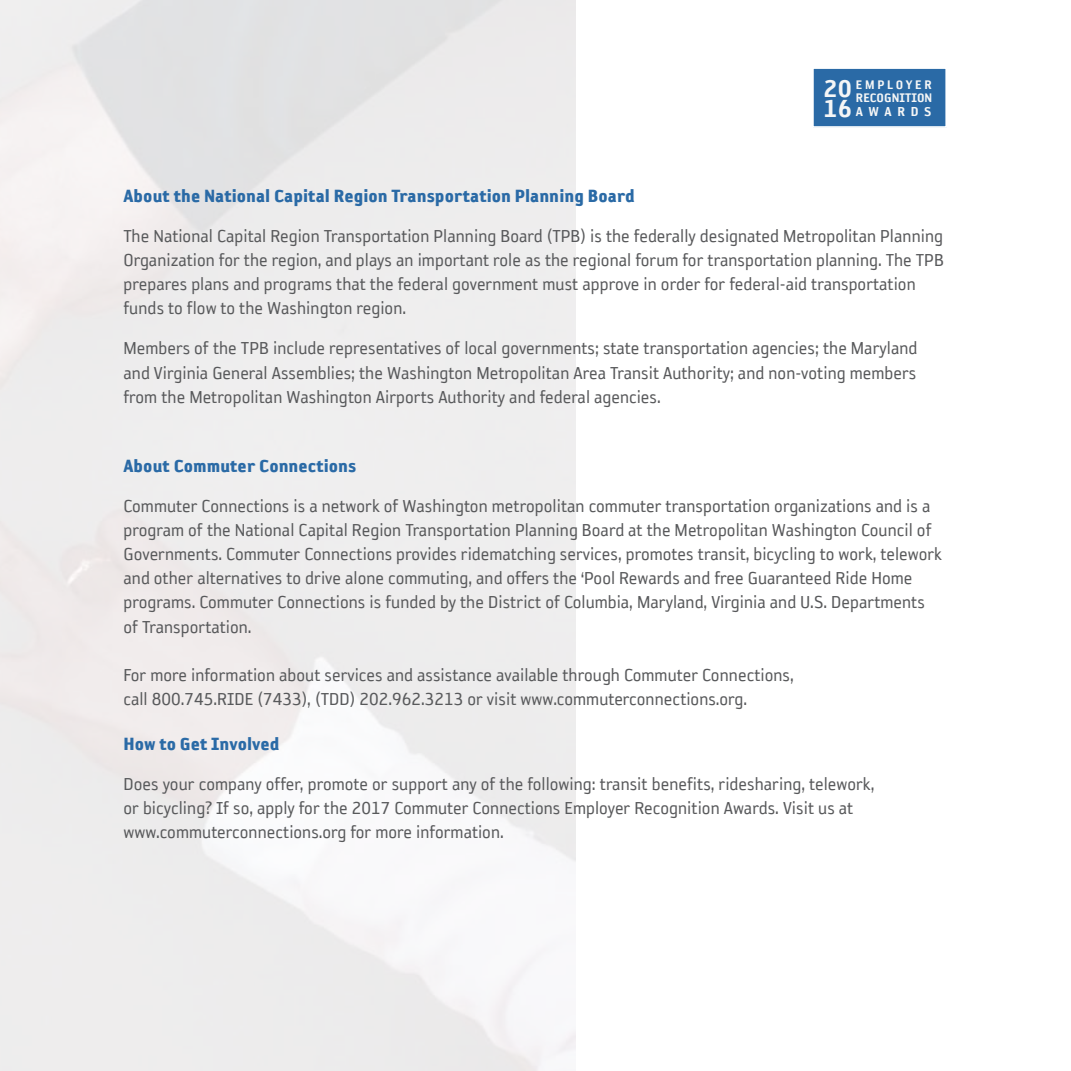
<style>
.page{position:relative;width:1071px;height:1071px;background:#fff}
.page>*{position:absolute;margin:0;border:0;box-sizing:border-box;transform-origin:0 0}
.t1{font:28.18px/19.9px "Reykjavik One C Gauge";color:#f5f6f6}
.t2{font:20.12px/24.2px "Reykjavik One A Gauge";color:#58595b}
.t3{font:20.12px "Reykjavik One D Gauge";color:#2a6aa6}
.t4{font:14.88px "Reykjavik One C Gauge";letter-spacing:.375em;color:#f5f6f6}
.t5{font:14.17px/13.5px "Reykjavik One C Gauge";letter-spacing:.01em;color:#f5f6f6}
</style>
<div class="page">
<div style="left:0;top:0;width:1071px;height:1071px;background:linear-gradient(to right,#e9e7e8,#fff)"></div>
<div style="left:813px;top:68px;width:133px;height:59px;background:#2a6aa6"></div>
<div style="left:812px;top:67px;width:135px;height:61px;border:2px solid #fff"></div>
<h1 class="t1" style="left:823px;top:78px;width:30px">20<br>16</h1>
<p class="t5" style="left:856px;top:78px;width:78px">EMPLOYER<br>RECOGNITION</p>
<p class="t4" style="left:856px;top:104px;width:77px">AWARDS</p>
<p class="t3" style="left:123px;top:185px;width:513px">About the National Capital Region Transportation Planning Board</p>
<p class="t2" style="left:123px;top:224px;width:822px">The National Capital Region Transportation Planning Board (TPB) is the federally designated Metropolitan Planning Organization for the region, and plays an important role as the regional forum for transportation planning. The TPB prepares plans and programs that the federal government must approve in order for federal-aid transportation funds to flow to the Washington region.</p>
<p class="t2" style="left:123px;top:336px;width:796px;text-align:justify">Members of the TPB include representatives of local governments; state transportation agencies; the Maryland and Virginia General Assemblies; the Washington Metropolitan Area Transit Authority; and non-voting members from the Metropolitan Washington Airports Authority and federal agencies.</p>
<p class="t3" style="left:123px;top:455px;width:234px">About Commuter Connections</p>
<p class="t2" style="left:123px;top:494px;width:820px">Commuter Connections is a network of Washington metropolitan commuter transportation organizations and is a program of the National Capital Region Transportation Planning Board at the Metropolitan Washington Council of Governments. Commuter Connections provides ridematching services, promotes transit, bicycling to work, telework and other alternatives to drive alone commuting, and offers the ‘Pool Rewards and free Guaranteed Ride Home programs. Commuter Connections is funded by the District of Columbia, Maryland, Virginia and U.S. Departments of Transportation.</p>
<p class="t2" style="left:123px;top:663px;width:672px">For more information about services and assistance available through Commuter Connections, call 800.745.RIDE (7433), (TDD) 202.962.3213 or visit www.commuterconnections.org.</p>
<p class="t3" style="left:123px;top:733px;width:157px">How to Get Involved</p>
<p class="t2" style="left:123px;top:772px;width:753px">Does your company offer, promote or support any of the following: transit benefits, ridesharing, telework, or bicycling? If so, apply for the 2017 Commuter Connections Employer Recognition Awards. Visit us at www.commuterconnections.org for more information.</p>
</div>
